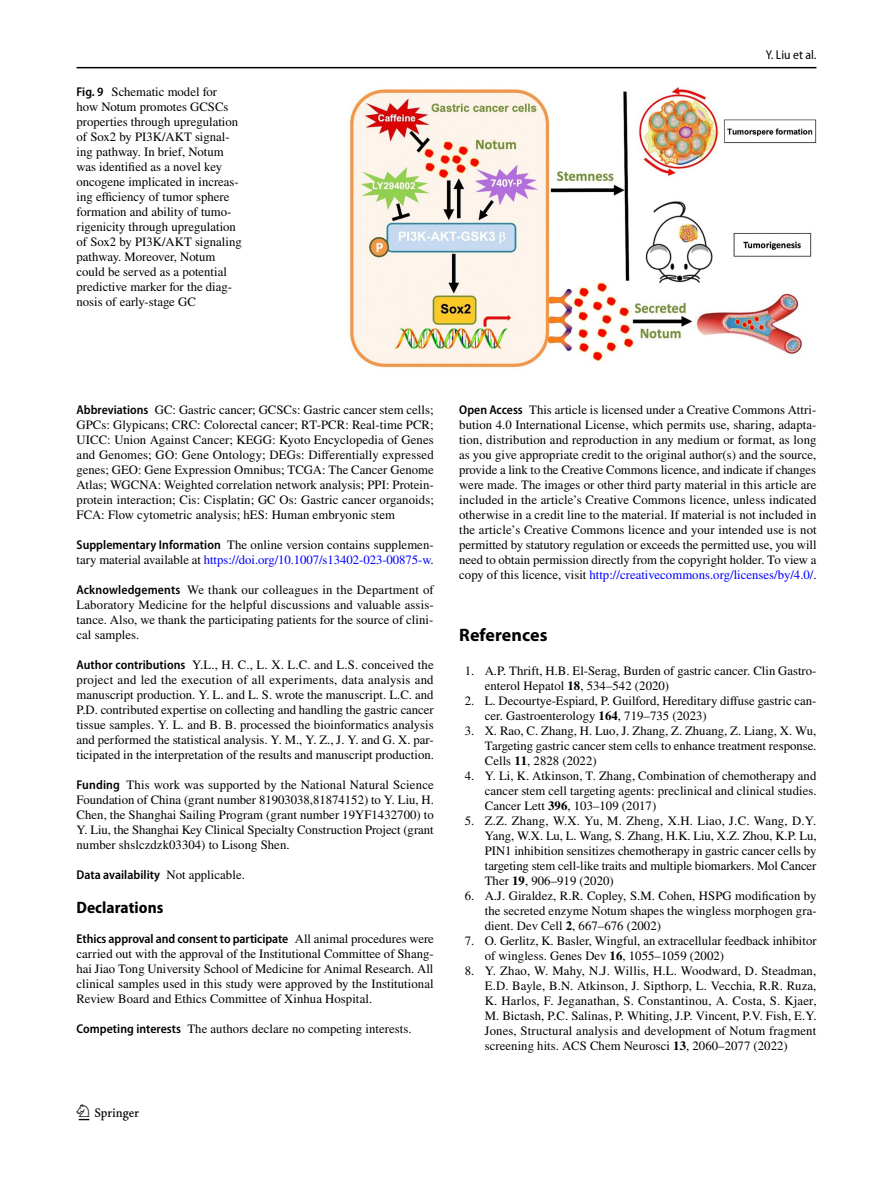
<style>
.page{position:relative;width:893px;height:1187px;background:#fff}
.page>*{position:absolute;margin:0;border:0;box-sizing:border-box;transform-origin:0 0}
.t1{font:22.5px "Springnew Regular 2";color:#000}
.t2{font:700 18px "Myriad Pro";letter-spacing:.005em;color:#000}
.t3{font:700 semi-condensed 16.5px "Myriad Pro";letter-spacing:.005em;color:#000}
.t4{font:12.75px/15px "STIX";color:#000;text-align:justify}
.t5{font:600 semi-condensed 12.75px "Myriad Pro";letter-spacing:-.005em;color:#000}
.t6{font:semi-condensed 12.75px "Myriad Pro";color:#000}
.s1{font-family:"Myriad Pro";font-weight:600;font-stretch:semi-condensed}
.s2{color:#00f}
.s3{font-family:"STIX";font-weight:400;font-stretch:normal}
.s4{font-weight:700}
</style>
<div class="page">
<hr style="left:77px;top:67px;width:739px;height:1px;background:#000">
<img style="left:349px;top:87px;width:467px;height:281px">
<p class="t4" style="left:77px;top:85px;width:167px;text-align:left"><span class="s1">Fig. 9</span> Schematic model for how Notum promotes GCSCs properties through upregulation of Sox2 by PI3K/AKT signal&shy;ing pathway. In brief, Notum was identified as a novel key oncogene implicated in increas&shy;ing efficiency of tumor sphere formation and ability of tumo&shy;rigenicity through upregulation of Sox2 by PI3K/AKT signaling pathway. Moreover, Notum could be served as a potential predictive marker for the diag&shy;nosis of early-stage GC</p>
<p class="t6" style="left:766px;top:48px;width:52px">Y. Liu et al.</p>
<p class="t4" style="left:77px;top:403px;width:359px"><span class="s1">Abbreviations</span> GC: Gastric cancer; GCSCs: Gastric cancer stem cells; GPCs: Glypicans; CRC: Colorectal cancer; RT-PCR: Real-time PCR; UICC: Union Against Cancer; KEGG: Kyoto Encyclopedia of Genes and Genomes; GO: Gene Ontology; DEGs: Differentially expressed genes; GEO: Gene Expression Omnibus; TCGA: The Cancer Genome Atlas; WGCNA: Weighted correlation network analysis; PPI: Protein&shy;protein interaction; Cis: Cisplatin; GC Os: Gastric cancer organoids; FCA: Flow cytometric analysis; hES: Human embryonic stem</p>
<p class="t4" style="left:77px;top:538px;width:359px"><span class="s1">Supplementary Information</span> The online version contains supplemen&shy;tary material available at <span class="s2">https://doi.org/10.1007/s13402-023-00875-w</span>.</p>
<p class="t4" style="left:77px;top:583px;width:359px"><span class="s1">Acknowledgements</span> We thank our colleagues in the Department of Laboratory Medicine for the helpful discussions and valuable assis&shy;tance. Also, we thank the participating patients for the source of clini&shy;cal samples.</p>
<p class="t4" style="left:77px;top:658px;width:359px"><span class="s1">Author contributions</span> Y.L., H. C., L. X. L.C. and L.S. conceived the project and led the execution of all experiments, data analysis and manuscript production. Y. L. and L. S. wrote the manuscript. L.C. and P.D. contributed expertise on collecting and handling the gastric cancer tissue samples. Y. L. and B. B. processed the bioinformatics analysis and performed the statistical analysis. Y. M., Y. Z., J. Y. and G. X. par&shy;ticipated in the interpretation of the results and manuscript production.</p>
<p class="t4" style="left:77px;top:778px;width:359px"><span class="s1">Funding</span> This work was supported by the National Natural Science Foundation of China (grant number 81903038,81874152) to Y. Liu, H.<br>Chen, the Shanghai Sailing Program (grant number 19YF1432700) to Y. Liu, the Shanghai Key Clinical Specialty Construction Project (grant number shslczdzk03304) to Lisong Shen.</p>
<p class="t5" style="left:77px;top:867px;width:170px">Data availability <span class="s3">Not applicable.</span></p>
<p class="t3" style="left:77px;top:898px;width:88px">Declarations</p>
<p class="t5" style="left:77px;top:931px;width:359px">Ethics approval and consent to participate <span class="s3">All animal procedures were</span></p>
<p class="t4" style="left:77px;top:947px;width:359px">carried out with the approval of the Institutional Committee of Shang&shy;hai Jiao Tong University School of Medicine for Animal Research. All clinical samples used in this study were approved by the Institutional Review Board and Ethics Committee of Xinhua Hospital.</p>
<p class="t4" style="left:77px;top:1022px;width:336px"><span class="s1">Competing interests</span> The authors declare no competing interests.</p>
<h1 class="t1" style="left:79px;top:1104px;width:62px">1 3</h1>
<p class="t4" style="left:459px;top:403px;width:359px"><span class="s1">Open Access</span> This article is licensed under a Creative Commons Attri&shy;bution 4.0 International License, which permits use, sharing, adapta&shy;tion, distribution and reproduction in any medium or format, as long as you give appropriate credit to the original author(s) and the source, provide a link to the Creative Commons licence, and indicate if changes were made. The images or other third party material in this article are included in the article’s Creative Commons licence, unless indicated otherwise in a credit line to the material. If material is not included in the article’s Creative Commons licence and your intended use is not permitted by statutory regulation or exceeds the permitted use, you will need to obtain permission directly from the copyright holder. To view a copy of this licence, visit <span class="s2">http://creativecommons.org/licenses/by/4.0/</span>.</p>
<h2 class="t2" style="left:459px;top:623px;width:90px">References</h2>
<p class="t4" style="left:485px;top:664px;width:333px;text-indent:-20px">1. A.P. Thrift, H.B. El-Serag, Burden of gastric cancer. Clin Gastro&shy;enterol Hepatol <span class="s4">18</span>, 534–542 (2020)</p>
<p class="t4" style="left:485px;top:694px;width:333px;text-indent:-20px">2. L. Decourtye-Espiard, P. Guilford, Hereditary diffuse gastric can&shy;cer. Gastroenterology <span class="s4">164</span>, 719–735 (2023)</p>
<p class="t4" style="left:485px;top:724px;width:333px;text-indent:-20px">3. X. Rao, C. Zhang, H. Luo, J. Zhang, Z. Zhuang, Z. Liang, X. Wu, Targeting gastric cancer stem cells to enhance treatment response.<br>Cells <span class="s4">11</span>, 2828 (2022)</p>
<p class="t4" style="left:485px;top:769px;width:333px;text-indent:-20px">4. Y. Li, K. Atkinson, T. Zhang, Combination of chemotherapy and cancer stem cell targeting agents: preclinical and clinical studies.<br>Cancer Lett <span class="s4">396</span>, 103–109 (2017)</p>
<p class="t4" style="left:485px;top:814px;width:333px;text-indent:-20px">5. Z.Z. Zhang, W.X. Yu, M. Zheng, X.H. Liao, J.C. Wang, D.Y.<br>Yang, W.X. Lu, L. Wang, S. Zhang, H.K. Liu, X.Z. Zhou, K.P. Lu, PIN1 inhibition sensitizes chemotherapy in gastric cancer cells by targeting stem cell-like traits and multiple biomarkers. Mol Cancer Ther <span class="s4">19</span>, 906–919 (2020)</p>
<p class="t4" style="left:485px;top:889px;width:333px;text-indent:-20px">6. A.J. Giraldez, R.R. Copley, S.M. Cohen, HSPG modification by the secreted enzyme Notum shapes the wingless morphogen gra&shy;dient. Dev Cell <span class="s4">2</span>, 667–676 (2002)</p>
<p class="t4" style="left:485px;top:934px;width:333px;text-indent:-20px">7. O. Gerlitz, K. Basler, Wingful, an extracellular feedback inhibitor of wingless. Genes Dev <span class="s4">16</span>, 1055–1059 (2002)</p>
<p class="t4" style="left:485px;top:964px;width:333px;text-indent:-20px">8. Y. Zhao, W. Mahy, N.J. Willis, H.L. Woodward, D. Steadman, E.D. Bayle, B.N. Atkinson, J. Sipthorp, L. Vecchia, R.R. Ruza, K. Harlos, F. Jeganathan, S. Constantinou, A. Costa, S. Kjaer, M. Bictash, P.C. Salinas, P. Whiting, J.P. Vincent, P.V. Fish, E.Y.<br>Jones, Structural analysis and development of Notum fragment screening hits. ACS Chem Neurosci <span class="s4">13</span>, 2060–2077 (2022)</p>
</div>
